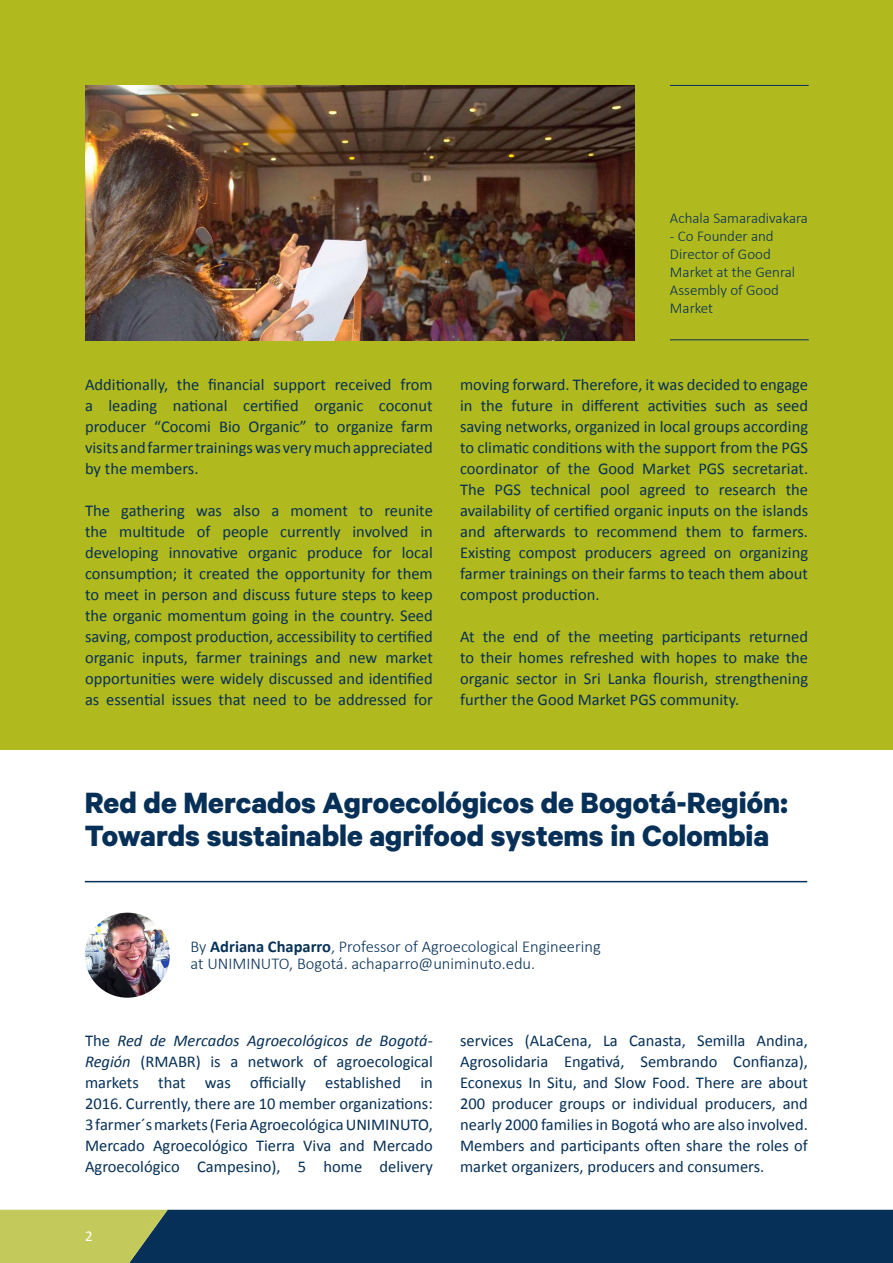
<style>
.page{position:relative;width:893px;height:1263px;background:#fff}
.page>*{position:absolute;margin:0;border:0;box-sizing:border-box;transform-origin:0 0}
.t1{font:700 33px/33px "Calibre";color:#063057}
.t2{font:16.5px/21px "Calibri";color:#063057;text-align:justify}
.t3{font:300 16.5px/17.5px "Calibri";color:#063057}
.t4{font:300 15px/18px "Calibri";color:#063057}
.t5{font:15px "Calibri";color:#fff}
.s1{font-weight:700}
.s2{font-style:italic}
</style>
<div class="page">
<svg style="left:0;top:1210px;width:893px;height:53px;background:#254957"></svg>
<div style="left:0;top:0;width:893px;height:750px;background:#b0b91d"></div>
<img style="left:86px;top:86px;width:548px;height:254px">
<hr style="left:670px;top:85px;width:139px;height:1px;background:#063057">
<hr style="left:670px;top:339px;width:139px;height:1px;background:#063057">
<hr style="left:85px;top:881px;width:722px;height:1px;background:#063057">
<img style="left:85px;top:913px;width:85px;height:85px;border-radius:43px">
<p class="t2" style="left:85px;top:374px;width:349px">Additionally, the financial support received from a leading national certified organic coconut producer “Cocomi Bio Organic” to organize farm visits and farmer trainings was very much appreciated by the members.</p>
<p class="t2" style="left:85px;top:500px;width:349px">The gathering was also a moment to reunite the multitude of people currently involved in developing innovative organic produce for local consumption; it created the opportunity for them to meet in person and discuss future steps to keep the organic momentum going in the country. Seed saving, compost production, accessibility to certified organic inputs, farmer trainings and new market opportunities were widely discussed and identified as essential issues that need to be addressed for</p>
<p class="t4" style="left:670px;top:208px;width:140px">Achala Samaradivakara</p>
<p class="t4" style="left:670px;top:226px;width:127px">- Co Founder and<br>Director of Good<br>Market at the Genral<br>Assembly of Good<br>Market</p>
<p class="t2" style="left:460px;top:374px;width:350px">moving forward. Therefore, it was decided to engage in the future in different activities such as seed saving networks, organized in local groups according to climatic conditions with the support from the PGS coordinator of the Good Market PGS secretariat.<br>The PGS technical pool agreed to research the availability of certified organic inputs on the islands and afterwards to recommend them to farmers.<br>Existing compost producers agreed on organizing farmer trainings on their farms to teach them about compost production.</p>
<p class="t2" style="left:460px;top:626px;width:350px">At the end of the meeting participants returned to their homes refreshed with hopes to make the organic sector in Sri Lanka flourish, strengthening further the Good Market PGS community.</p>
<h1 class="t1" style="left:85px;top:785px;width:704px">Red de Mercados Agroecológicos de Bogotá-Región:<br>Towards sustainable agrifood systems in Colombia</h1>
<p class="t3" style="left:191px;top:937px;width:412px">By <span class="s1">Adriana Chaparro</span>, Professor of Agroecological Engineering at UNIMINUTO, Bogotá. achaparro@uniminuto.edu.</p>
<p class="t2" style="left:85px;top:1030px;width:349px">The <span class="s2">Red de Mercados Agroecológicos de Bogotá-Región</span> (RMABR) is a network of agroecological markets that was officially established in 2016. Currently, there are 10 member organizations:<br>3 farmer´s markets (Feria Agroecológica UNIMINUTO, Mercado Agroecológico Tierra Viva and Mercado Agroecológico Campesino), 5 home delivery</p>
<p class="t5" style="left:85px;top:1227px;width:9px">2</p>
<p class="t2" style="left:460px;top:1030px;width:349px">services (ALaCena, La Canasta, Semilla Andina, Agrosolidaria Engativá, Sembrando Confianza), Econexus In Situ, and Slow Food. There are about 200 producer groups or individual producers, and nearly 2000 families in Bogotá who are also involved.<br>Members and participants often share the roles of market organizers, producers and consumers.</p>
</div>
